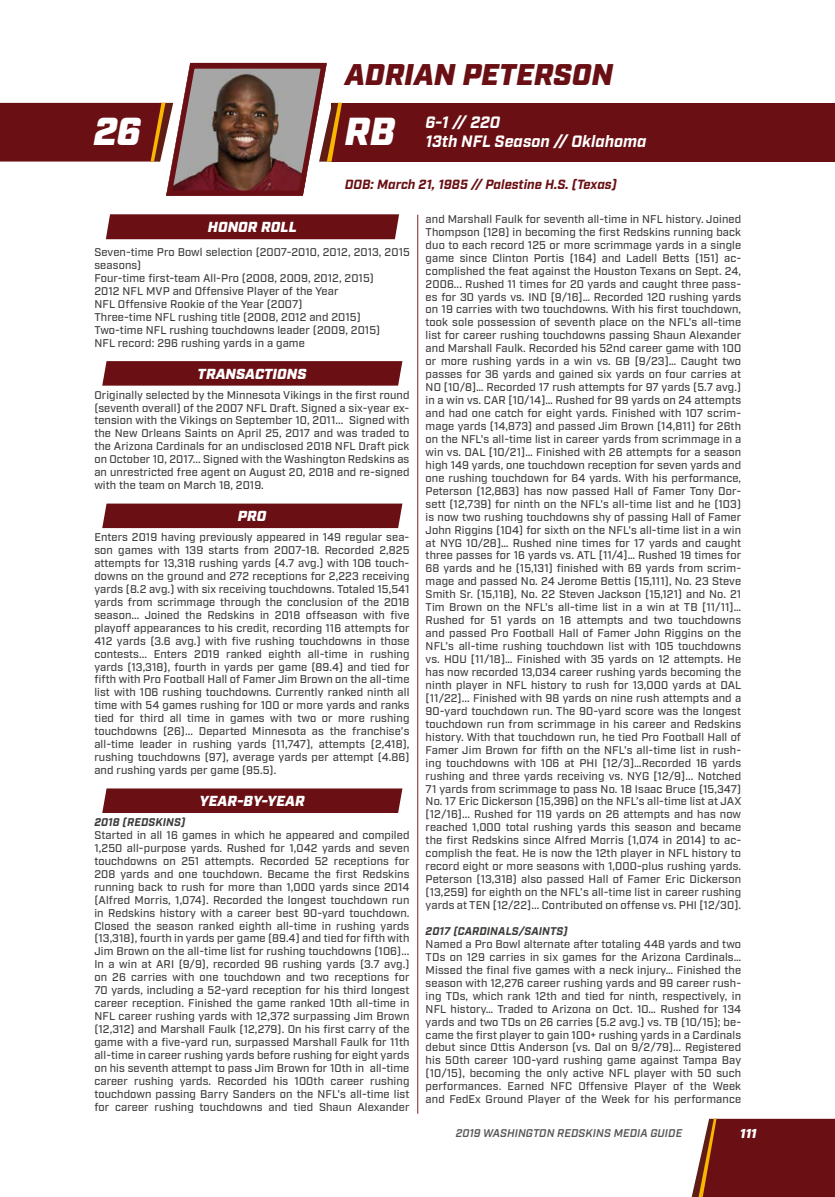
<style>
.page{position:relative;width:835px;height:1197px;background:#fff}
.page>*{position:absolute;margin:0;border:0;box-sizing:border-box;transform-origin:0 0}
.t1{font:italic 900 39.02px "Industry";color:#fff}
.t2{font:italic 900 29.93px "Industry";letter-spacing:.01em;color:#6a0f13}
.t3{font:italic 700 16.45px "Industry";color:#fff}
.t4{font:italic 900 14.53px "Industry";color:#fff}
.t5{font:italic 700 13.3px "Industry";color:#6a0f13}
.t6{font:italic 900 12.95px "Industry";color:#fff}
.t7{font:500 11.2px/13px "Industry";letter-spacing:.01em;color:#3c3c3b;text-align:justify}
.t8{font:italic 700 11.2px "Industry";letter-spacing:.01em;color:#3c3c3b}
.t9{font:italic 600 11.2px "Industry";letter-spacing:.01em;color:#575756}
</style>
<div class="page">
<svg style="left:692px;top:1119px;width:143px;height:78px;background:#752120"></svg>
<div style="left:332px;top:103px;width:503px;height:59px;background:#6a0f13"></div>
<svg style="left:0;top:62px;width:342px;height:134px"></svg>
<svg style="left:102px;top:361px;width:300px;height:25px;background:#6e161a"></svg>
<div style="left:102px;top:504px;width:300px;height:24px;background:#6a0f13"></div>
<div style="left:102px;top:788px;width:300px;height:25px;background:#6a0f13"></div>
<hr style="left:417px;top:215px;width:1px;height:899px;background:#762121">
<div style="left:106px;top:214px;width:293px;height:25px;background:#6a0f13"></div>
<p class="t2" style="left:345px;top:57px;width:269px">ADRIAN PETERSON</p>
<p class="t1" style="left:94px;top:108px;width:49px">26</p>
<p class="t1" style="left:345px;top:108px;width:51px">RB</p>
<p class="t3" style="left:425px;top:112px;width:76px">6-1 // 220</p>
<p class="t3" style="left:425px;top:132px;width:223px">13th NFL Season // Oklahoma</p>
<p class="t5" style="left:345px;top:176px;width:273px">DOB: March 21, 1985 // Palestine H.S. (Texas)</p>
<p class="t4" style="left:207px;top:218px;width:94px">HONOR ROLL</p>
<p class="t7" style="left:94px;top:246px;width:317px">Seven-time Pro Bowl selection (2007-2010, 2012, 2013, 2015 seasons)</p>
<p class="t7" style="left:94px;top:272px;width:281px">Four-time first-team All-Pro (2008, 2009, 2012, 2015)</p>
<p class="t7" style="left:94px;top:285px;width:246px">2012 NFL MVP and Offensive Player of the Year</p>
<p class="t7" style="left:94px;top:298px;width:209px">NFL Offensive Rookie of the Year (2007)</p>
<p class="t7" style="left:94px;top:311px;width:268px">Three-time NFL rushing title (2008, 2012 and 2015)</p>
<p class="t7" style="left:94px;top:324px;width:287px">Two-time NFL rushing touchdowns leader (2009, 2015)</p>
<p class="t7" style="left:94px;top:337px;width:212px">NFL record: 296 rushing yards in a game</p>
<p class="t4" style="left:197px;top:365px;width:114px">TRANSACTIONS</p>
<p class="t7" style="left:94px;top:389px;width:317px">Originally selected by the Minnesota Vikings in the first round (seventh overall) of the 2007 NFL Draft. Signed a six-year ex&shy;tension with the Vikings on September 10, 2011... Signed with the New Orleans Saints on April 25, 2017 and was traded to the Arizona Cardinals for an undisclosed 2018 NFL Draft pick on October 10, 2017... Signed with the Washington Redskins as an unrestricted free agent on August 20, 2018 and re-signed with the team on March 18, 2019.</p>
<p class="t4" style="left:237px;top:507px;width:33px">PRO</p>
<p class="t7" style="left:94px;top:531px;width:317px">Enters 2019 having previously appeared in 149 regular sea&shy;son games with 139 starts from 2007-18. Recorded 2,825 attempts for 13,318 rushing yards (4.7 avg.) with 106 touch&shy;downs on the ground and 272 receptions for 2,223 receiving yards (8.2 avg.) with six receiving touchdowns. Totaled 15,541 yards from scrimmage through the conclusion of the 2018 season... Joined the Redskins in 2018 offseason with five playoff appearances to his credit, recording 116 attempts for 412 yards (3.6 avg.) with five rushing touchdowns in those contests... Enters 2019 ranked eighth all-time in rushing yards (13,318), fourth in yards per game (89.4) and tied for fifth with Pro Football Hall of Famer Jim Brown on the all-time list with 106 rushing touchdowns. Currently ranked ninth all time with 54 games rushing for 100 or more yards and ranks tied for third all time in games with two or more rushing touchdowns (26)... Departed Minnesota as the franchise’s all-time leader in rushing yards (11,747), attempts (2,418), rushing touchdowns (97), average yards per attempt (4.86) and rushing yards per game (95.5).</p>
<p class="t4" style="left:199px;top:792px;width:110px">YEAR-BY-YEAR</p>
<p class="t8" style="left:94px;top:815px;width:92px">2018 (REDSKINS)</p>
<p class="t7" style="left:94px;top:829px;width:317px">Started in all 16 games in which he appeared and compiled 1,250 all-purpose yards. Rushed for 1,042 yards and seven touchdowns on 251 attempts. Recorded 52 receptions for 208 yards and one touchdown. Became the first Redskins running back to rush for more than 1,000 yards since 2014 (Alfred Morris, 1,074). Recorded the longest touchdown run in Redskins history with a career best 90-yard touchdown.<br>Closed the season ranked eighth all-time in rushing yards (13,318), fourth in yards per game (89.4) and tied for fifth with Jim Brown on the all-time list for rushing touchdowns (106)...<br>In a win at ARI (9/9), recorded 96 rushing yards (3.7 avg.) on 26 carries with one touchdown and two receptions for 70 yards, including a 52-yard reception for his third longest career reception. Finished the game ranked 10th all-time in NFL career rushing yards with 12,372 surpassing Jim Brown (12,312) and Marshall Faulk (12,279). On his first carry of the game with a five-yard run, surpassed Marshall Faulk for 11th all-time in career rushing yards before rushing for eight yards on his seventh attempt to pass Jim Brown for 10th in all-time career rushing yards. Recorded his 100th career rushing touchdown passing Barry Sanders on the NFL's all-time list for career rushing touchdowns and tied Shaun Alexander</p>
<p class="t7" style="left:426px;top:213px;width:317px">and Marshall Faulk for seventh all-time in NFL history. Joined Thompson (128) in becoming the first Redskins running back duo to each record 125 or more scrimmage yards in a single game since Clinton Portis (164) and Ladell Betts (151) ac&shy;complished the feat against the Houston Texans on Sept. 24, 2006... Rushed 11 times for 20 yards and caught three pass&shy;es for 30 yards vs. IND [9/16]… Recorded 120 rushing yards on 19 carries with two touchdowns. With his first touchdown, took sole possession of seventh place on the NFL’s all-time list for career rushing touchdowns passing Shaun Alexander and Marshall Faulk. Recorded his 52nd career game with 100 or more rushing yards in a win vs. GB [9/23]… Caught two passes for 36 yards and gained six yards on four carries at NO [10/8]… Recorded 17 rush attempts for 97 yards (5.7 avg.) in a win vs. CAR [10/14]… Rushed for 99 yards on 24 attempts and had one catch for eight yards. Finished with 107 scrim&shy;mage yards (14,873) and passed Jim Brown (14,811) for 26th on the NFL's all-time list in career yards from scrimmage in a win vs. DAL [10/21]… Finished with 26 attempts for a season high 149 yards, one touchdown reception for seven yards and one rushing touchdown for 64 yards. With his performance, Peterson (12,863) has now passed Hall of Famer Tony Dor&shy;sett (12,739) for ninth on the NFL's all-time list and he (103) is now two rushing touchdowns shy of passing Hall of Famer John Riggins (104) for sixth on the NFL's all-time list in a win at NYG 10/28]… Rushed nine times for 17 yards and caught three passes for 16 yards vs. ATL [11/4]… Rushed 19 times for 68 yards and he (15,131) finished with 69 yards from scrim&shy;mage and passed No. 24 Jerome Bettis (15,111), No. 23 Steve Smith Sr. (15,118), No. 22 Steven Jackson (15,121) and No. 21<br>Tim Brown on the NFL's all-time list in a win at TB [11/11]… Rushed for 51 yards on 16 attempts and two touchdowns and passed Pro Football Hall of Famer John Riggins on the NFL’s all-time rushing touchdown list with 105 touchdowns vs. HOU [11/18]… Finished with 35 yards on 12 attempts. He has now recorded 13,034 career rushing yards becoming the ninth player in NFL history to rush for 13,000 yards at DAL [11/22]... Finished with 98 yards on nine rush attempts and a 90-yard touchdown run. The 90-yard score was the longest touchdown run from scrimmage in his career and Redskins history. With that touchdown run, he tied Pro Football Hall of Famer Jim Brown for fifth on the NFL's all-time list in rush&shy;ing touchdowns with 106 at PHI [12/3]…Recorded 16 yards rushing and three yards receiving vs. NYG [12/9]... Notched 71 yards from scrimmage to pass No. 18 Isaac Bruce (15,347)<br>No. 17 Eric Dickerson (15,396) on the NFL’s all-time list at JAX [12/16]... Rushed for 119 yards on 26 attempts and has now reached 1,000 total rushing yards this season and became the first Redskins since Alfred Morris (1,074 in 2014) to ac&shy;complish the feat. He is now the 12th player in NFL history to record eight or more seasons with 1,000-plus rushing yards.<br>Peterson (13,318) also passed Hall of Famer Eric Dickerson (13,259) for eighth on the NFL’s all-time list in career rushing yards at TEN [12/22]... Contributed on offense vs. PHI [12/30].</p>
<p class="t8" style="left:426px;top:924px;width:144px">2017 (CARDINALS/SAINTS)</p>
<p class="t7" style="left:426px;top:938px;width:317px">Named a Pro Bowl alternate after totaling 448 yards and two TDs on 129 carries in six games for the Arizona Cardinals… Missed the final five games with a neck injury… Finished the season with 12,276 career rushing yards and 99 career rush&shy;ing TDs, which rank 12th and tied for ninth, respectively, in NFL history… Traded to Arizona on Oct. 10… Rushed for 134 yards and two TDs on 26 carries (5.2 avg.) vs. TB (10/15); be&shy;came the first player to gain 100+ rushing yards in a Cardinals debut since Ottis Anderson (vs. Dal on 9/2/79)... Registered his 50th career 100-yard rushing game against Tampa Bay (10/15), becoming the only active NFL player with 50 such performances. Earned NFC Offensive Player of the Week and FedEx Ground Player of the Week for his performance</p>
<p class="t9" style="left:456px;top:1127px;width:228px">2019 WASHINGTON REDSKINS MEDIA GUIDE</p>
<p class="t6" style="left:740px;top:1126px;width:18px">111</p>
</div>
